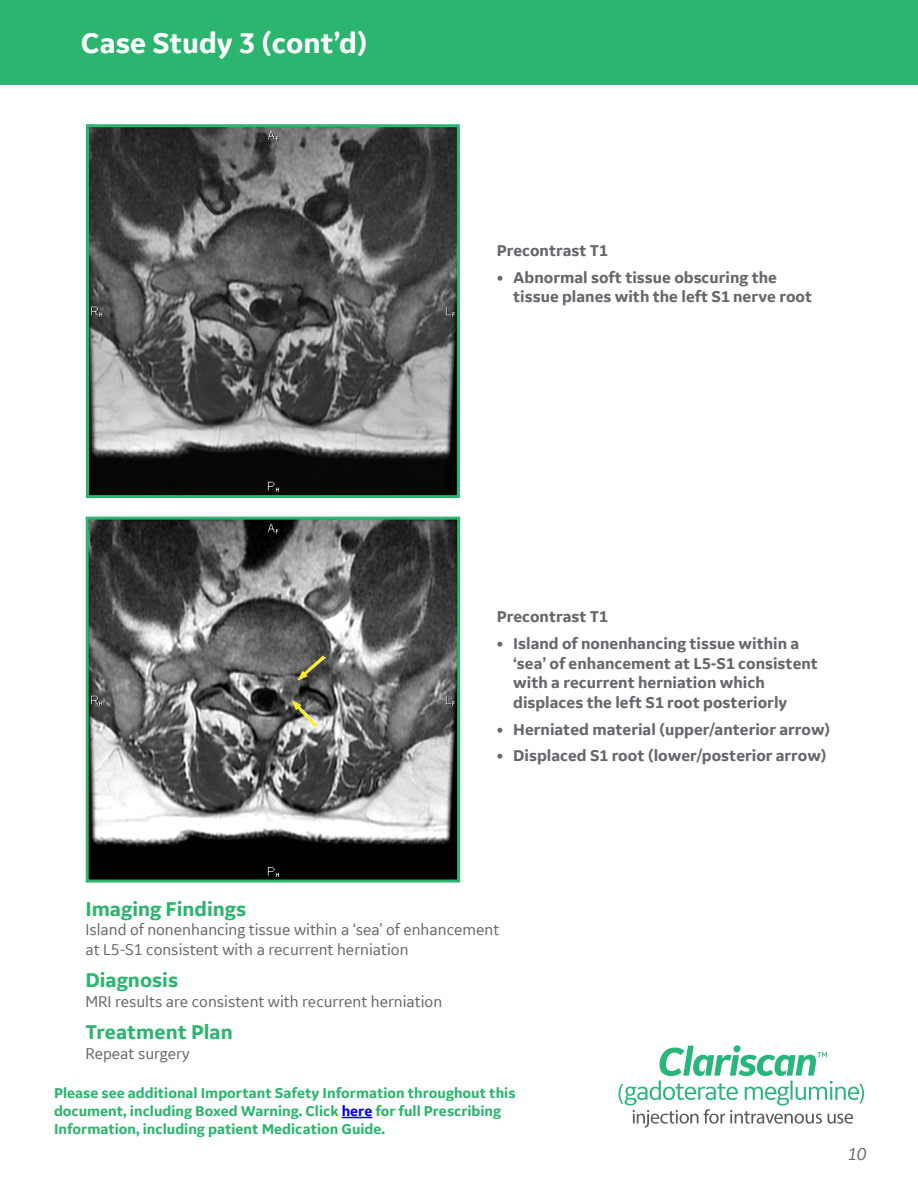
<style>
.page{position:relative;width:918px;height:1188px;background:#fff}
.page>*{position:absolute;margin:0;border:0;box-sizing:border-box;transform-origin:0 0}
.t1{font:700 30px "GE Inspira Sans";color:#fff}
.t2{font:700 21px "GE Inspira Sans";color:#2bb56e}
.t3{font:italic 18px "GE Inspira Sans";color:#64676b}
.t4{font:700 16.5px/19.8px "GE Inspira Sans";color:#64676b}
.t5{font:16.5px/19.8px "GE Inspira Sans";color:#64676b}
.t6{font:700 15px/18px "GE Inspira Sans";color:#2bb56e}
.s1{color:#00f}
</style>
<div class="page">
<svg style="left:619px;top:1045px;width:245px;height:83px"></svg>
<hr style="left:342px;top:1117px;width:30px;height:1px;background:#00f">
<div style="left:0;top:0;width:918px;height:85px;background:#2bb56e"></div>
<img style="left:90px;top:128px;width:366px;height:366px">
<div style="left:86px;top:124px;width:374px;height:374px;border:3px solid #2bb56e"></div>
<img style="left:90px;top:521px;width:366px;height:358px">
<div style="left:86px;top:517px;width:374px;height:366px;border:3px solid #2bb56e"></div>
<svg style="left:297px;top:652px;width:31px;height:28px"></svg>
<svg style="left:292px;top:700px;width:28px;height:31px"></svg>
<h1 class="t1" style="left:81px;top:25px;width:288px">Case Study 3 (cont’d)</h1>
<p class="t4" style="left:497px;top:240px;width:113px">Precontrast T1</p>
<p class="t4" style="left:513px;top:267px;width:300px;text-indent:-16px">• Abnormal soft tissue obscuring the tissue planes with the left S1 nerve root</p>
<p class="t4" style="left:497px;top:607px;width:113px">Precontrast T1</p>
<p class="t4" style="left:513px;top:633px;width:306px;text-indent:-16px">• Island of nonenhancing tissue within a ‘sea’ of enhancement at L5-S1 consistent with a recurrent herniation which displaces the left S1 root posteriorly</p>
<p class="t4" style="left:497px;top:719px;width:335px">• Herniated material (upper/anterior arrow)</p>
<p class="t4" style="left:497px;top:746px;width:332px">• Displaced S1 root (lower/posterior arrow)</p>
<p class="t2" style="left:85px;top:896px;width:162px">Imaging Findings</p>
<p class="t5" style="left:85px;top:919px;width:415px">Island of nonenhancing tissue within a ‘sea’ of enhancement at L5-S1 consistent with a recurrent herniation</p>
<p class="t2" style="left:85px;top:967px;width:94px">Diagnosis</p>
<p class="t5" style="left:85px;top:991px;width:358px">MRI results are consistent with recurrent herniation</p>
<p class="t2" style="left:85px;top:1019px;width:149px">Treatment Plan</p>
<p class="t5" style="left:85px;top:1043px;width:106px">Repeat surgery</p>
<p class="t6" style="left:54px;top:1084px;width:463px">Please see additional Important Safety Information throughout this document, including Boxed Warning. Click <span class="s1">here</span> for full Prescribing<br>Information, including patient Medication Guide.</p>
<p class="t3" style="left:847px;top:1143px;width:21px">10</p>
</div>
